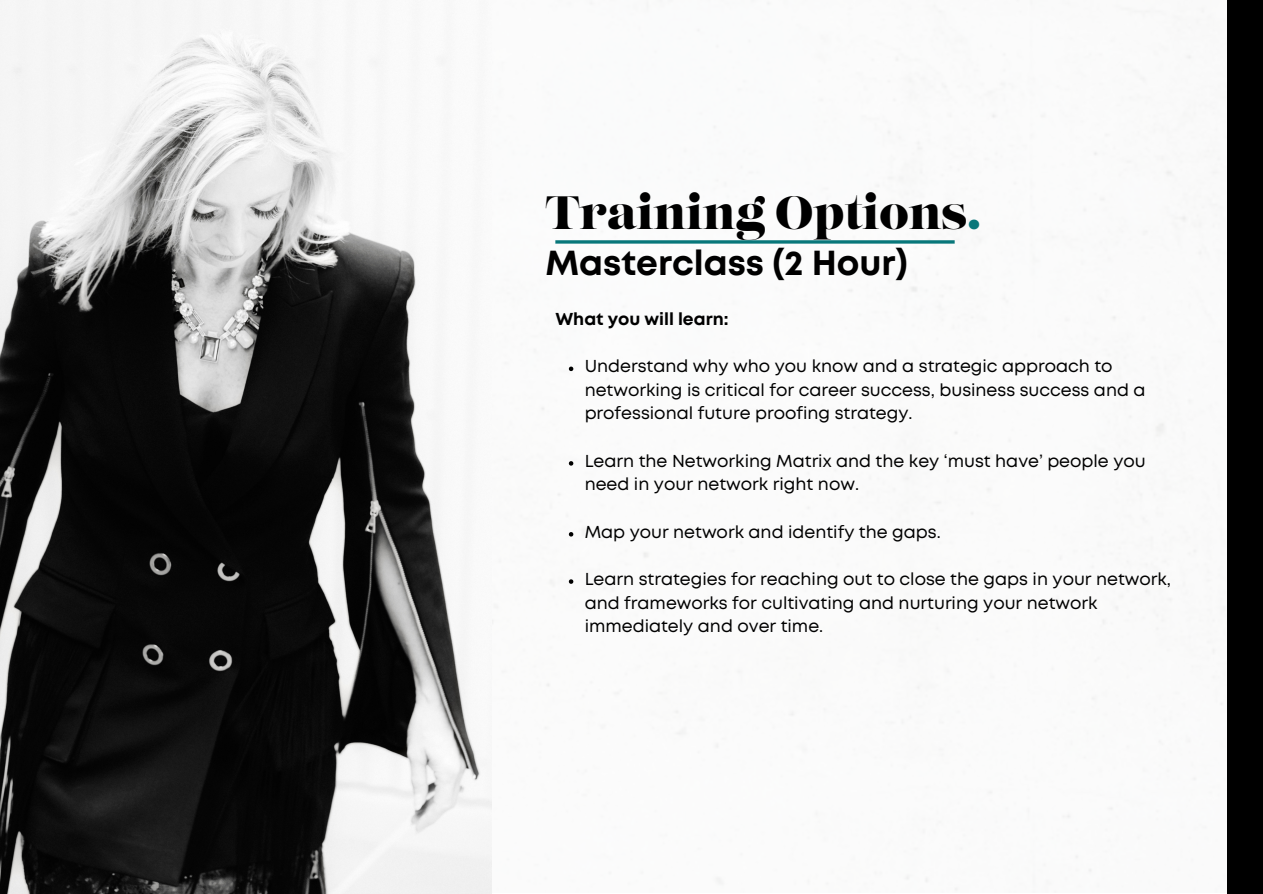
<style>
.page{position:relative;width:1263px;height:894px;background:#fff}
.page>*{position:absolute;margin:0;border:0;box-sizing:border-box;transform-origin:0 0}
.t1{font:46.65px "Lust";color:#000}
.t2{font:700 34.65px "Mont";color:#000}
.t3{font:17.25px/23.5px "Mont";color:#000}
.t4{font:700 17.25px "Mont";color:#000}
.s1{color:#08777a}
</style>
<div class="page">
<div style="left:1227px;top:0;width:36px;height:892px;background:#000"></div>
<hr style="left:555px;top:240px;width:400px;height:3px;background:#08777a">
<img style="left:0;top:0;width:492px;height:893px">
<svg style="left:569px;top:366px;width:4px;height:5px"></svg>
<svg style="left:569px;top:461px;width:4px;height:4px"></svg>
<svg style="left:569px;top:532px;width:4px;height:4px"></svg>
<svg style="left:569px;top:579px;width:4px;height:4px"></svg>
<p class="t1" style="left:545px;top:183px;width:437px">Training Options<span class="s1">.</span></p>
<p class="t2" style="left:545px;top:250px;width:364px">Masterclass (2 Hour)</p>
<p class="t4" style="left:555px;top:312px;width:175px">What you will learn:</p>
<p class="t3" style="left:585px;top:355px;width:562px">Understand why who you know and a strategic approach to networking is critical for career success, business success and a professional future proofing strategy.</p>
<p class="t3" style="left:585px;top:450px;width:562px">Learn the Networking Matrix and the key ‘must have’ people you need in your network right now.</p>
<p class="t3" style="left:585px;top:521px;width:358px">Map your network and identify the gaps.</p>
<p class="t3" style="left:585px;top:568px;width:588px">Learn strategies for reaching out to close the gaps in your network, and frameworks for cultivating and nurturing your network immediately and over time.</p>
</div>
